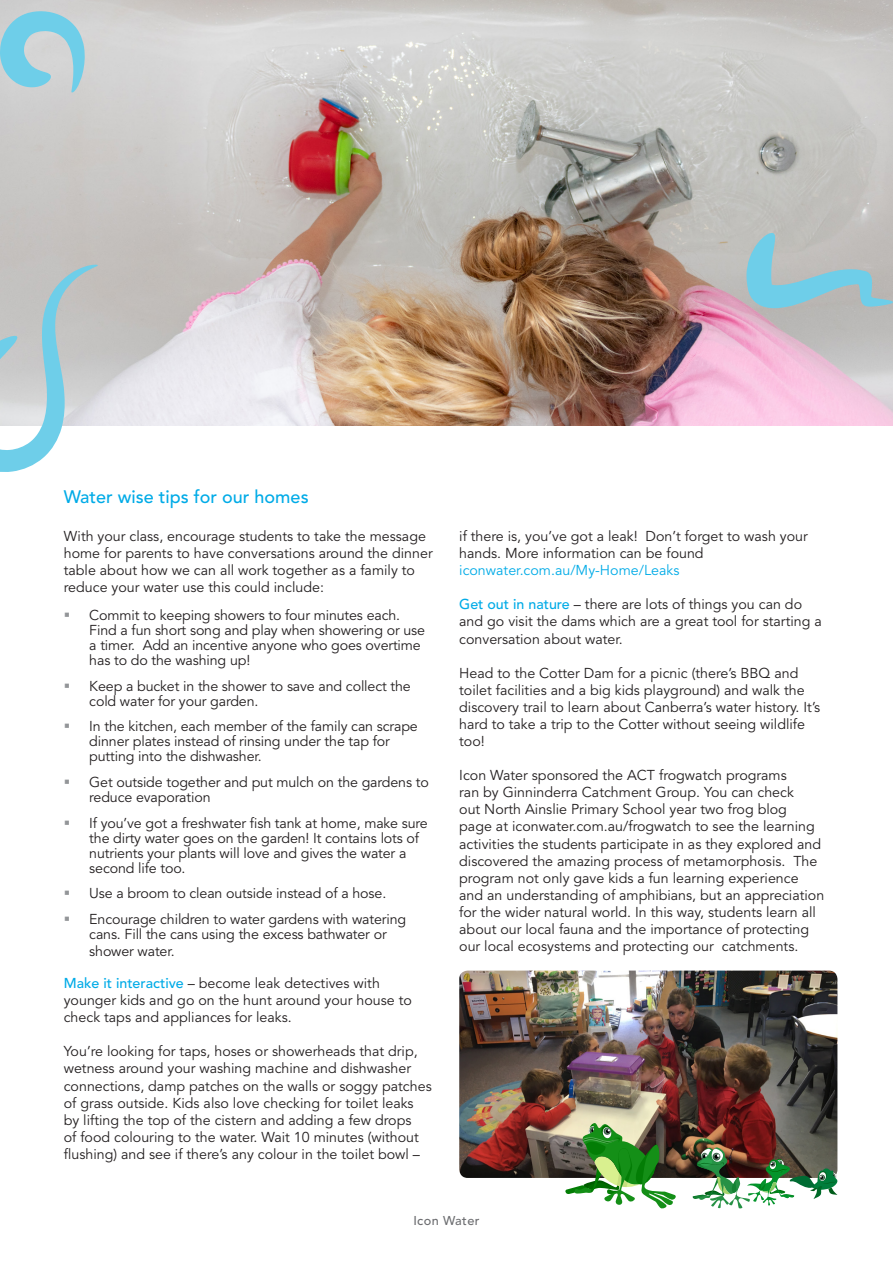
<style>
.page{position:relative;width:893px;height:1263px;background:#fff}
.page>*{position:absolute;margin:0;border:0;box-sizing:border-box;transform-origin:0 0}
._2_0_Subheading_11pt{font:500 18px "Avenir LT Std";color:#00abe7}
._4_0_Body_9_5pt{font:14.25px/17.1px "Avenir LT Std";color:#231f20}
.t1{font:500 12.75px "Avenir LT Std";letter-spacing:.03em;color:#6c6d70}
.s1{font-weight:500;color:#00abe7}
.s2{color:#00abe7}
</style>
<div class="page">
<img style="left:0;top:0;width:893px;height:425px">
<img style="left:459px;top:970px;width:378px;height:208px">
<svg style="left:564px;top:1122px;width:114px;height:87px"></svg>
<img style="left:692px;top:1147px;width:146px;height:62px">
<svg style="left:0;top:11px;width:85px;height:81px;background:#a0d0dd"></svg>
<svg style="left:746px;top:233px;width:147px;height:75px;background:#a2c1c8"></svg>
<svg style="left:0;top:265px;width:98px;height:207px"></svg>
<p class="_2_0_Subheading_11pt" style="left:64px;top:486px;width:246px">Water wise tips for our homes</p>
<p class="_4_0_Body_9_5pt" style="left:64px;top:528px;width:370px">With your class, encourage students to take the message home for parents to have conversations around the dinner table about how we can all work together as a family to reduce your water use this could include:</p>
<p class="_4_0_Body_9_5pt" style="left:89px;top:608px;width:337px;line-height:15px">Commit to keeping showers to four minutes each.<br>Find a fun short song and play when showering or use a timer. Add an incentive anyone who goes overtime has to do the washing up!</p>
<p class="_4_0_Body_9_5pt" style="left:89px;top:679px;width:323px;line-height:15px">Keep a bucket in the shower to save and collect the cold water for your garden.</p>
<p class="_4_0_Body_9_5pt" style="left:89px;top:719px;width:330px;line-height:15px">In the kitchen, each member of the family can scrape dinner plates instead of rinsing under the tap for putting into the dishwasher.</p>
<p class="_4_0_Body_9_5pt" style="left:89px;top:775px;width:341px;line-height:15px">Get outside together and put mulch on the gardens to reduce evaporation</p>
<p class="_4_0_Body_9_5pt" style="left:89px;top:816px;width:340px;line-height:15px">If you’ve got a freshwater fish tank at home, make sure the dirty water goes on the garden! It contains lots of nutrients your plants will love and gives the water a second life too.</p>
<p class="_4_0_Body_9_5pt" style="left:89px;top:885px;width:298px">Use a broom to clean outside instead of a hose.</p>
<p class="_4_0_Body_9_5pt" style="left:89px;top:912px;width:318px;line-height:15px">Encourage children to water gardens with watering cans. Fill the cans using the excess bathwater or</p>
<p class="_4_0_Body_9_5pt" style="left:89px;top:943px;width:87px">shower water.</p>
<p class="_4_0_Body_9_5pt" style="left:64px;top:975px;width:350px"><span class="s1">Make it interactive</span> – become leak detectives with younger kids and go on the hunt around your house to check taps and appliances for leaks.</p>
<p class="_4_0_Body_9_5pt" style="left:64px;top:1043px;width:369px">You’re looking for taps, hoses or showerheads that drip, wetness around your washing machine and dishwasher connections, damp patches on the walls or soggy patches of grass outside. Kids also love checking for toilet leaks by lifting the top of the cistern and adding a few drops<br>of food colouring to the water. Wait 10 minutes (without flushing) and see if there’s any colour in the toilet bowl –</p>
<p class="_4_0_Body_9_5pt" style="left:459px;top:528px;width:350px">if there is, you’ve got a leak! Don’t forget to wash your hands. More information can be found <span class="s2">iconwater.com.au/My-Home/Leaks</span></p>
<p class="_4_0_Body_9_5pt" style="left:459px;top:596px;width:364px"><span class="s1">Get out in nature</span> – there are lots of things you can do and go visit the dams which are a great tool for starting a conversation about water.</p>
<p class="_4_0_Body_9_5pt" style="left:459px;top:665px;width:362px">Head to the Cotter Dam for a picnic (there’s BBQ and toilet facilities and a big kids playground) and walk the discovery trail to learn about Canberra’s water history. It’s hard to take a trip to the Cotter without seeing wildlife too!</p>
<p class="_4_0_Body_9_5pt" style="left:459px;top:767px;width:366px">Icon Water sponsored the ACT frogwatch programs<br>ran by Ginninderra Catchment Group. You can check<br>out North Ainslie Primary School year two frog blog<br>page at iconwater.com.au/frogwatch to see the learning activities the students participate in as they explored and discovered the amazing process of metamorphosis. The program not only gave kids a fun learning experience and an understanding of amphibians, but an appreciation for the wider natural world. In this way, students learn all about our local fauna and the importance of protecting our local ecosystems and protecting our catchments.</p>
<p class="t1" style="left:413px;top:1213px;width:68px">Icon Water</p>
</div>
